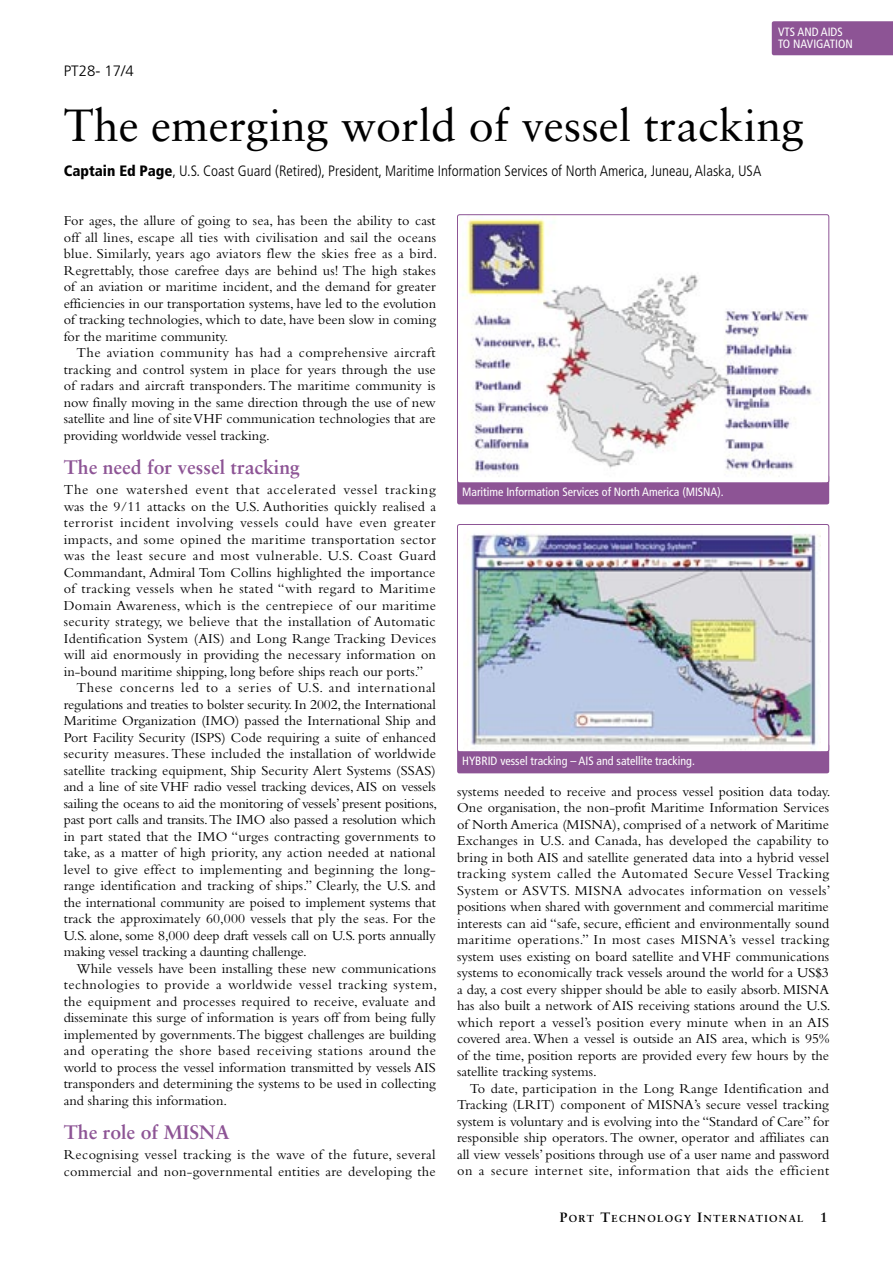
<style>
.page{position:relative;width:893px;height:1263px;background:#fff}
.page>*{position:absolute;margin:0;border:0;box-sizing:border-box;transform-origin:0 0}
.Article_Heading{font:45px "Sabon";color:#000}
.Body_Heading{font:700 19.5px "Sabon";color:#8d5495}
.Article_author_company{font:300 condensed 15px "Frutiger";color:#000}
.End-Biography{font:300 15px "Frutiger";color:#000}
.Body{font:14.25px/16.5px "Bembo";color:#000;text-align:justify}
.Body-First_paras{font:14.25px/16.5px "Bembo";color:#000;text-align:justify}
.Body-First_paras-2{font:14.25px/16.5px "Bembo";letter-spacing:.02em;color:#000}
.Captions_NEW{font:condensed 12px/12px "Frutiger";color:#fff}
.t1{font:700 10.2px "Sabon";letter-spacing:.135em;color:#000}
.s1{font-weight:900}
.s2{font-size:13.5px}
</style>
<div class="page">
<div style="left:772px;top:21px;width:121px;height:34px;background:#8d5495"></div>
<div style="left:457px;top:483px;width:372px;height:21px;background:#8d5495"></div>
<svg style="left:457px;top:214px;width:373px;height:269px"></svg>
<div style="left:457px;top:752px;width:372px;height:21px;background:#8d5495"></div>
<img style="left:457px;top:524px;width:373px;height:228px">
<p class="End-Biography" style="left:64px;top:62px;width:72px">PT28- 17/4</p>
<p class="Captions_NEW" style="left:778px;top:26px;width:76px">VTS AND AIDS<br>TO NAVIGATION</p>
<p class="Article_Heading" style="left:64px;top:99px;width:742px">The emerging world of vessel tracking</p>
<p class="Article_author_company" style="left:64px;top:162px;width:699px"><span class="s1">Captain Ed Page</span>, U.S. Coast Guard (Retired), President, Maritime Information Services of North America, Juneau, Alaska, USA</p>
<p class="Body-First_paras" style="left:64px;top:212px;width:375px">For ages, the allure of going to sea, has been the ability to cast off all lines, escape all ties with civilisation and sail the oceans blue. Similarly, years ago aviators flew the skies free as a bird.<br>Regrettably, those carefree days are behind us! The high stakes of an aviation or maritime incident, and the demand for greater efficiencies in our transportation systems, have led to the evolution of tracking technologies, which to date, have been slow in coming for the maritime community.</p>
<p class="Body" style="left:64px;top:344px;width:374px;text-indent:13px">The aviation community has had a comprehensive aircraft tracking and control system in place for years through the use of radars and aircraft transponders. The maritime community is now finally moving in the same direction through the use of new satellite and line of site VHF communication technologies that are providing worldwide vessel tracking.</p>
<p class="Body_Heading" style="left:64px;top:455px;width:238px">The need for vessel tracking</p>
<p class="Body-First_paras" style="left:64px;top:481px;width:374px">The one watershed event that accelerated vessel tracking was the 9/11 attacks on the U.S. Authorities quickly realised a terrorist incident involving vessels could have even greater impacts, and some opined the maritime transportation sector was the least secure and most vulnerable. U.S. Coast Guard Commandant, Admiral Tom Collins highlighted the importance of tracking vessels when he stated “with regard to Maritime Domain Awareness, which is the centrepiece of our maritime security strategy, we believe that the installation of Automatic Identification System (AIS) and Long Range Tracking Devices will aid enormously in providing the necessary information on in-bound maritime shipping, long before ships reach our ports.”</p>
<p class="Body" style="left:64px;top:679px;width:375px;text-indent:13px">These concerns led to a series of U.S. and international regulations and treaties to bolster security. In 2002, the International Maritime Organization (IMO) passed the International Ship and Port Facility Security (ISPS) Code requiring a suite of enhanced security measures. These included the installation of worldwide satellite tracking equipment, Ship Security Alert Systems (SSAS) and a line of site VHF radio vessel tracking devices, AIS on vessels sailing the oceans to aid the monitoring of vessels’ present positions, past port calls and transits. The IMO also passed a resolution which in part stated that the IMO “urges contracting governments to take, as a matter of high priority, any action needed at national level to give effect to implementing and beginning the long&shy;range identification and tracking of ships.” Clearly, the U.S. and the international community are poised to implement systems that track the approximately 60,000 vessels that ply the seas. For the U.S. alone, some 8,000 deep draft vessels call on U.S. ports annually making vessel tracking a daunting challenge.</p>
<p class="Body" style="left:64px;top:960px;width:375px;text-indent:13px">While vessels have been installing these new communications technologies to provide a worldwide vessel tracking system, the equipment and processes required to receive, evaluate and disseminate this surge of information is years off from being fully implemented by governments. The biggest challenges are building and operating the shore based receiving stations around the world to process the vessel information transmitted by vessels AIS transponders and determining the systems to be used in collecting and sharing this information.</p>
<p class="Body_Heading" style="left:64px;top:1120px;width:167px">The role of MISNA</p>
<p class="Body-First_paras-2" style="left:64px;top:1146px;width:373px">Recognising vessel tracking is the wave of the future, several commercial and non-governmental entities are developing the</p>
<p class="Captions_NEW" style="left:462px;top:486px;width:263px">Maritime Information Services of North America (MISNA).</p>
<p class="Captions_NEW" style="left:462px;top:755px;width:234px">HYBRID vessel tracking – AIS and satellite tracking.</p>
<p class="Body-First_paras" style="left:457px;top:783px;width:375px;text-align:left">systems needed to receive and process vessel position data today.<br>One organisation, the non-profit Maritime Information Services of North America (MISNA), comprised of a network of Maritime Exchanges in U.S. and Canada, has developed the capability to bring in both AIS and satellite generated data into a hybrid vessel tracking system called the Automated Secure Vessel Tracking System or ASVTS. MISNA advocates information on vessels’ positions when shared with government and commercial maritime interests can aid “safe, secure, efficient and environmentally sound maritime operations.” In most cases MISNA’s vessel tracking system uses existing on board satellite and VHF communications systems to economically track vessels around the world for a US$3 a day, a cost every shipper should be able to easily absorb. MISNA has also built a network of AIS receiving stations around the U.S. which report a vessel’s position every minute when in an AIS covered area. When a vessel is outside an AIS area, which is 95% of the time, position reports are provided every few hours by the satellite tracking systems.</p>
<p class="Body" style="left:457px;top:1080px;width:374px;text-indent:13px">To date, participation in the Long Range Identification and Tracking (LRIT) component of MISNA’s secure vessel tracking system is voluntary and is evolving into the “Standard of Care” for responsible ship operators. The owner, operator and affiliates can all view vessels’ positions through use of a user name and password on a secure internet site, information that aids the efficient</p>
<p class="t1" style="left:560px;top:1212px;width:269px"><span class="s2">P</span>ORT <span class="s2">T</span>ECHNOLOGY <span class="s2">I</span>NTERNATIONAL <span class="s2">1</span></p>
</div>
